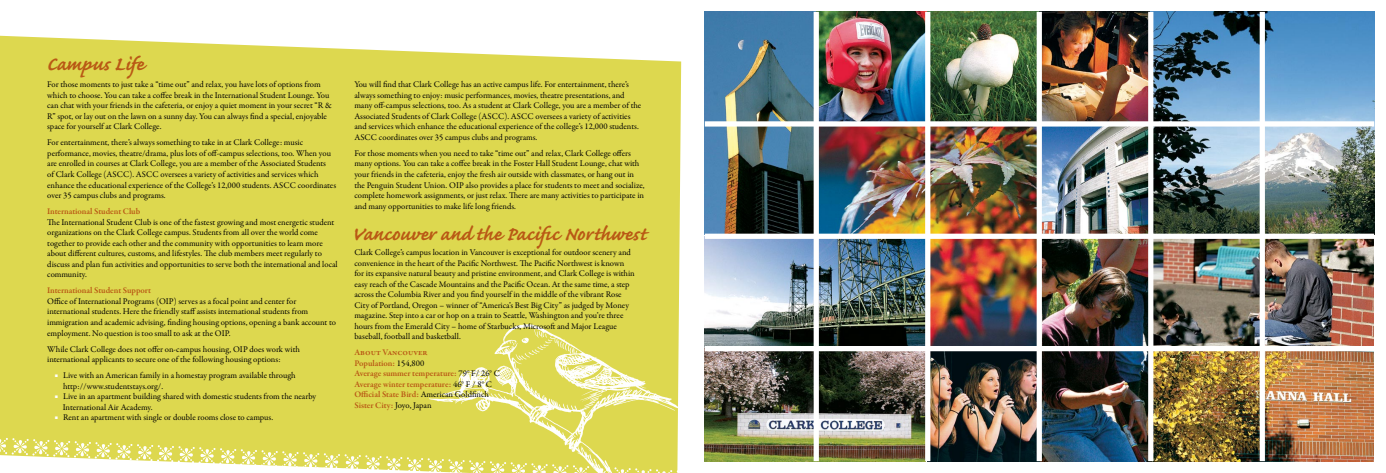
<style>
.page{position:relative;width:1386px;height:473px;background:#fff}
.page>*{position:absolute;margin:0;border:0;box-sizing:border-box;transform-origin:0 0}
.t1{font:700 24.5px "Caflisch Script";color:#b95915}
.t2{font:8.75px/10.5px "Garamond Premr Pro";color:#000}
.t3{font:600 8.75px/10.5px "Garamond Premr Pro";letter-spacing:-.005em;color:#b95915}
.t4{font:3.5px "Monotype Sorts";color:#fff}
.s1{font-weight:400;color:#000}
</style>
<div class="page">
<div style="left:0;top:35px;width:681px;height:402px;background:#ddd84f"></div>
<svg style="left:0;top:437px;width:678px;height:36px"></svg>
<img style="left:423px;top:319px;width:258px;height:153px">
<img style="left:705px;top:12px;width:109px;height:221px">
<img style="left:819px;top:12px;width:329px;height:109px">
<img style="left:1153px;top:12px;width:221px;height:221px">
<img style="left:819px;top:126px;width:217px;height:219px">
<img style="left:1042px;top:126px;width:106px;height:107px">
<img style="left:705px;top:239px;width:220px;height:107px">
<img style="left:1042px;top:239px;width:106px;height:222px">
<img style="left:1153px;top:239px;width:221px;height:222px">
<img style="left:705px;top:351px;width:220px;height:110px">
<img style="left:930px;top:351px;width:107px;height:110px">
<div style="left:814px;top:12px;width:5px;height:449px;background:#fff"></div>
<div style="left:705px;top:121px;width:669px;height:5px;background:#fff"></div>
<div style="left:705px;top:233px;width:669px;height:6px;background:#fff"></div>
<div style="left:705px;top:346px;width:669px;height:5px;background:#fff"></div>
<div style="left:925px;top:12px;width:5px;height:449px;background:#fff"></div>
<div style="left:1037px;top:12px;width:5px;height:449px;background:#fff"></div>
<div style="left:1260px;top:12px;width:5px;height:449px;background:#fff"></div>
<h1 class="t1" style="left:46px;top:51px;width:99px">Campus Life</h1>
<p class="t2" style="left:47px;top:79px;width:286px">For those moments to just take a “time out” and relax, you have lots of options from which to choose. You can take a coffee break in the International Student Lounge. You can chat with your friends in the cafeteria, or enjoy a quiet moment in your secret “R &amp; R” spot, or lay out on the lawn on a sunny day. You can always find a special, enjoyable space for yourself at Clark College.</p>
<p class="t2" style="left:47px;top:138px;width:290px">For entertainment, there’s always something to take in at Clark College: music performance, movies, theatre/drama, plus lots of off-campus selections, too. When you are enrolled in courses at Clark College, you are a member of the Associated Students<br>of Clark College (ASCC). ASCC oversees a variety of activities and services which enhance the educational experience of the College’s 12,000 students. ASCC coordinates over 35 campus clubs and programs.</p>
<p class="t3" style="left:47px;top:206px;width:94px">International Student Club</p>
<p class="t2" style="left:47px;top:217px;width:292px">The International Student Club is one of the fastest growing and most energetic student organizations on the Clark College campus. Students from all over the world come together to provide each other and the community with opportunities to learn more about different cultures, customs, and lifestyles. The club members meet regularly to discuss and plan fun activities and opportunities to serve both the international and local community.</p>
<p class="t3" style="left:47px;top:285px;width:105px">International Student Support</p>
<p class="t2" style="left:47px;top:296px;width:290px">Office of International Programs (OIP) serves as a focal point and center for international students. Here the friendly staff assists international students from immigration and academic advising, finding housing options, opening a bank account to employment. No question is too small to ask at the OIP.</p>
<p class="t2" style="left:47px;top:344px;width:254px">While Clark College does not offer on-campus housing, OIP does work with international applicants to secure one of the following housing options:</p>
<p class="t4" style="left:55px;top:374px;width:4px">N</p>
<p class="t2" style="left:63px;top:370px;width:234px">Live with an American family in a homestay program available through http://www.studentstays.org/.</p>
<p class="t4" style="left:55px;top:395px;width:4px">N</p>
<p class="t2" style="left:63px;top:391px;width:255px">Live in an apartment building shared with domestic students from the nearby<br>International Air Academy.</p>
<p class="t4" style="left:55px;top:416px;width:4px">N</p>
<p class="t2" style="left:63px;top:412px;width:212px">Rent an apartment with single or double rooms close to campus.</p>
<p class="t2" style="left:354px;top:79px;width:289px">You will find that Clark College has an active campus life. For entertainment, there’s always something to enjoy: music performances, movies, theatre presentations, and many off-campus selections, too. As a student at Clark College, you are a member of the Associated Students of Clark College (ASCC). ASCC oversees a variety of activities and services which enhance the educational experience of the college’s 12,000 students.<br>ASCC coordinates over 35 campus clubs and programs.</p>
<p class="t2" style="left:354px;top:148px;width:292px">For those moments when you need to take “time out” and relax, Clark College offers many options. You can take a coffee break in the Foster Hall Student Lounge, chat with your friends in the cafeteria, enjoy the fresh air outside with classmates, or hang out in the Penguin Student Union. OIP also provides a place for students to meet and socialize, complete homework assignments, or just relax. There are many activities to participate in and many opportunities to make life long friends.</p>
<h1 class="t1" style="left:352px;top:221px;width:297px">Vancouver and the Pacific Northwest</h1>
<p class="t2" style="left:354px;top:247px;width:282px">Clark College’s campus location in Vancouver is exceptional for outdoor scenery and convenience in the heart of the Pacific Northwest. The Pacific Northwest is known for its expansive natural beauty and pristine environment, and Clark College is within easy reach of the Cascade Mountains and the Pacific Ocean. At the same time, a step across the Columbia River and you find yourself in the middle of the vibrant Rose City of Portland, Oregon – winner of “America’s Best Big City” as judged by Money magazine. Step into a car or hop on a train to Seattle, Washington and you’re three hours from the Emerald City – home of Starbucks, Microsoft and Major League baseball, football and basketball.</p>
<p class="t3" style="left:354px;top:347px;width:147px">About Vancouver<br>Population: <span class="s1">154,800<br></span>Average summer temperature: <span class="s1">79° F/ 26° C<br></span>Average winter temperature: <span class="s1">46° F / 8° C<br></span>Official State Bird: <span class="s1">American Goldfinch<br></span>Sister City: <span class="s1">Joyo, Japan</span></p>
</div>
